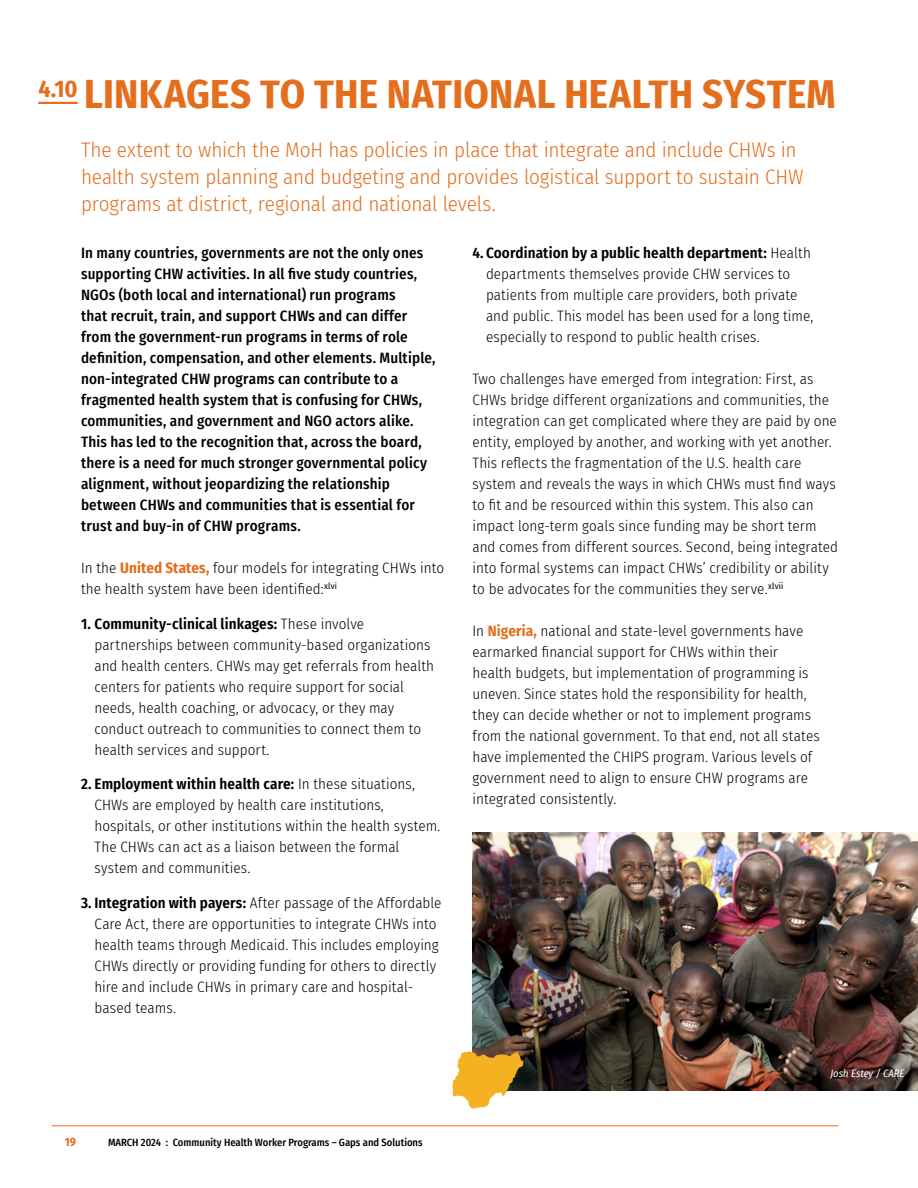
<style>
.page{position:relative;width:918px;height:1188px;background:#fff}
.page>*{position:absolute;margin:0;border:0;box-sizing:border-box;transform-origin:0 0}
.Title_Care{font:700 40.5px "Fira Sans Condensed";letter-spacing:.01em;color:#e36f1e}
.Title_Care-2{font:700 24px "Fira Sans Condensed";color:#e36f1e}
.Subhead18{font:300 21px/27px "Fira Sans Condensed";letter-spacing:-.005em;color:#e36f1e}
.Body{font:300 15px/21px "Fira Sans Condensed";letter-spacing:.005em;color:#000}
.Body-2{font:500 15px/21px "Fira Sans Condensed";letter-spacing:.015em;color:#000}
.t1{font:700 12px "Fira Sans Condensed";color:#e36f1e}
.t2{font:500 10.5px "Fira Sans Condensed";color:#000}
.t3{font:italic 10.5px "Fira Sans Condensed";color:#fff}
.s1{font-weight:700;color:#e36f1e}
.s2{font-weight:600}
</style>
<div class="page">
<hr style="left:52px;top:1125px;width:786px;height:1px;background:#e36f1e">
<img style="left:472px;top:833px;width:446px;height:258px">
<svg style="left:453px;top:1051px;width:70px;height:58px"></svg>
<hr style="left:38px;top:102px;width:40px;height:2px;background:#e36f1e">
<p class="Title_Care-2" style="left:38px;top:68px;width:41px">4.10</p>
<p class="Title_Care" style="left:84px;top:60px;width:753px">LINKAGES TO THE NATIONAL HEALTH SYSTEM</p>
<p class="Subhead18" style="left:81px;top:136px;width:724px">The extent to which the MoH has policies in place that integrate and include CHWs in health system planning and budgeting and provides logistical support to sustain CHW programs at district, regional and national levels.</p>
<p class="Body-2" style="left:81px;top:242px;width:356px">In many countries, governments are not the only ones supporting CHW activities. In all five study countries, NGOs (both local and international) run programs<br>that recruit, train, and support CHWs and can differ from the government-run programs in terms of role definition, compensation, and other elements. Multiple, non-integrated CHW programs can contribute to a fragmented health system that is confusing for CHWs, communities, and government and NGO actors alike.<br>This has led to the recognition that, across the board, there is a need for much stronger governmental policy alignment, without jeopardizing the relationship between CHWs and communities that is essential for trust and buy-in of CHW programs.</p>
<p class="Body" style="left:81px;top:557px;width:365px">In the <span class="s1">United States,</span> four models for integrating CHWs into the health system have been identified:<sup>xlvi</sup></p>
<p class="Body" style="left:94px;top:613px;width:341px;text-indent:-14px"><span class="s2">1. Community-clinical linkages:</span> These involve partnerships between community-based organizations and health centers. CHWs may get referrals from health centers for patients who require support for social needs, health coaching, or advocacy, or they may conduct outreach to communities to connect them to health services and support.</p>
<p class="Body" style="left:94px;top:773px;width:348px;text-indent:-14px"><span class="s2">2. Employment within health care:</span> In these situations, CHWs are employed by health care institutions, hospitals, or other institutions within the health system.<br>The CHWs can act as a liaison between the formal system and communities.</p>
<p class="Body" style="left:94px;top:892px;width:349px;text-indent:-14px"><span class="s2">3. Integration with payers:</span> After passage of the Affordable Care Act, there are opportunities to integrate CHWs into health teams through Medicaid. This includes employing CHWs directly or providing funding for others to directly hire and include CHWs in primary care and hospital&shy;based teams.</p>
<p class="Body" style="left:486px;top:242px;width:329px;text-indent:-14px"><span class="s2">4. Coordination by a public health department:</span> Health departments themselves provide CHW services to patients from multiple care providers, both private and public. This model has been used for a long time, especially to respond to public health crises.</p>
<p class="Body" style="left:472px;top:368px;width:367px">Two challenges have emerged from integration: First, as CHWs bridge different organizations and communities, the integration can get complicated where they are paid by one entity, employed by another, and working with yet another.<br>This reflects the fragmentation of the U.S. health care system and reveals the ways in which CHWs must find ways to fit and be resourced within this system. This also can impact long-term goals since funding may be short term and comes from different sources. Second, being integrated into formal systems can impact CHWs’ credibility or ability to be advocates for the communities they serve.<sup>xlvii</sup></p>
<p class="Body" style="left:472px;top:620px;width:349px">In <span class="s1">Nigeria,</span> national and state-level governments have earmarked financial support for CHWs within their health budgets, but implementation of programming is uneven. Since states hold the responsibility for health, they can decide whether or not to implement programs from the national government. To that end, not all states have implemented the CHIPS program. Various levels of government need to align to ensure CHW programs are integrated consistently.</p>
<p class="t1" style="left:65px;top:1132px;width:13px">19</p>
<p class="t2" style="left:108px;top:1134px;width:316px">MARCH 2024 : Community Health Worker Programs – Gaps and Solutions</p>
<p class="t3" style="left:830px;top:1066px;width:76px">Josh Estey / CARE</p>
</div>
